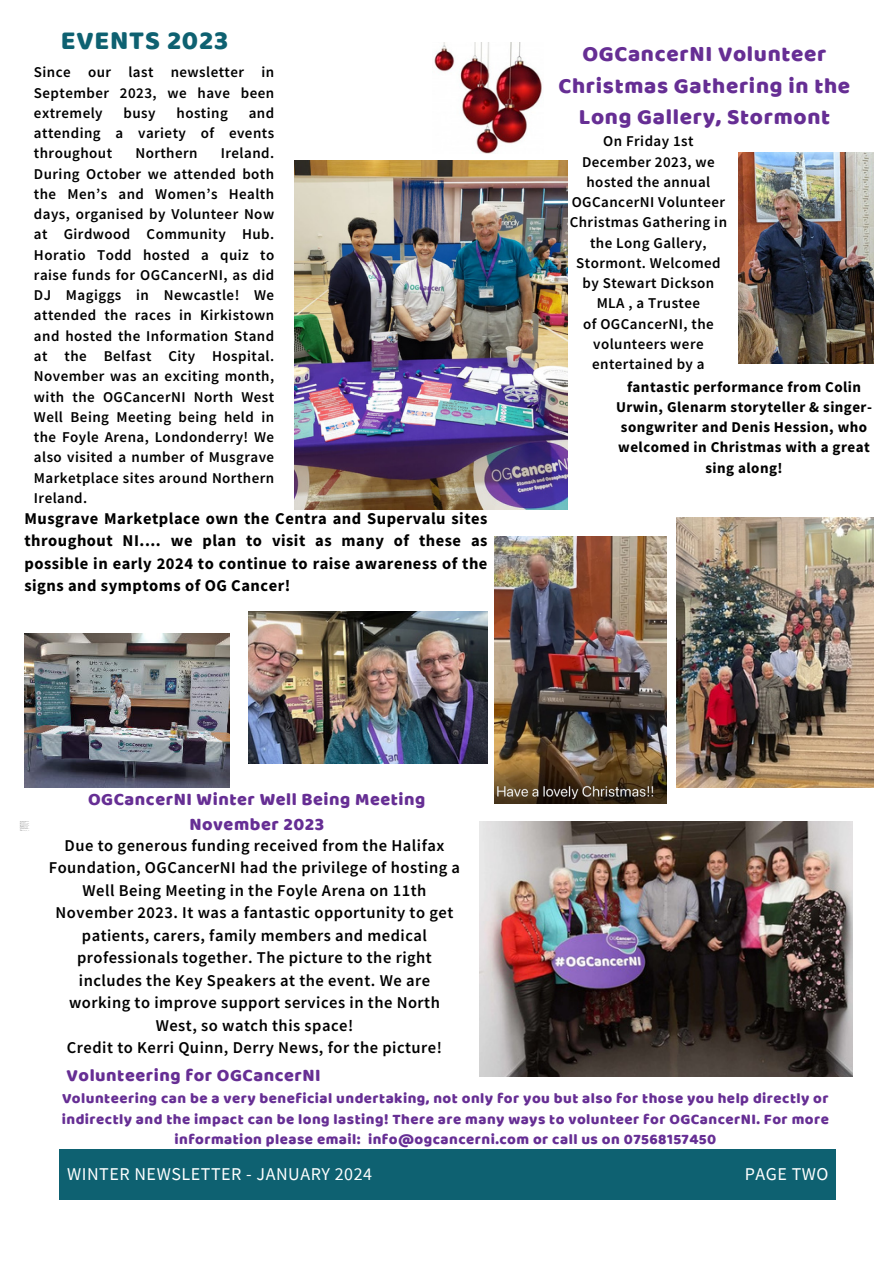
<style>
.page{position:relative;width:893px;height:1264px;background:#fff}
.page>*{position:absolute;margin:0;border:0;box-sizing:border-box;transform-origin:0 0}
.t1{font:27px "Baloo";letter-spacing:.03em;color:#0e6171}
.t2{font:22.5px/31.5px "Baloo";letter-spacing:.03em;color:#662e94;text-align:center}
.t3{font:18px/24.8px "Baloo";letter-spacing:.03em;color:#662e94;text-align:center}
.t4{font:18px "Source Sans Pro";letter-spacing:.03em;color:#fff}
.t5{font:600 16.5px/22.5px "Source Sans Pro";letter-spacing:.03em;color:#000;text-align:center}
.t6{font:700 16.5px/22.5px "Source Sans Pro";letter-spacing:.03em;color:#000;text-align:justify}
.t7{font:600 15px/20.2px "Source Sans Pro";letter-spacing:.03em;color:#000;text-align:justify}
.t8{font:15px/20.2px "Baloo";letter-spacing:.03em;color:#662e94;text-align:center}
.t9{font:700 15px/20.2px "Source Sans Pro";letter-spacing:.03em;color:#000;text-align:center}
</style>
<div class="page">
<div style="left:60px;top:1148px;width:775px;height:51px;background:#0e6171"></div>
<img style="left:738px;top:153px;width:135px;height:210px">
<img style="left:676px;top:517px;width:197px;height:270px">
<img style="left:494px;top:536px;width:172px;height:268px">
<img style="left:294px;top:160px;width:273px;height:349px">
<img style="left:248px;top:612px;width:240px;height:151px">
<img style="left:24px;top:633px;width:205px;height:155px">
<img style="left:479px;top:821px;width:373px;height:255px">
<img style="left:434px;top:43px;width:108px;height:110px">
<h1 class="t1" style="left:61px;top:24px;width:168px">EVENTS 2023</h1>
<p class="t7" style="left:34px;top:62px;width:242px">Since our last newsletter in September 2023, we have been extremely</p>
<p class="t7" style="left:124px;top:103px;width:34px">busy</p>
<p class="t7" style="left:176px;top:103px;width:53px">hosting</p>
<p class="t7" style="left:34px;top:103px;width:242px;text-indent:215px">and attending a variety of events throughout</p>
<p class="t7" style="left:34px;top:143px;width:242px;text-indent:187px">Ireland.<br>During October we attended both the Men’s and Women’s Health days, organised by Volunteer Now at Girdwood Community Hub.<br>Horatio Todd hosted a quiz to raise funds for OGCancerNI, as did DJ Magiggs in Newcastle! We attended the races in Kirkistown and hosted the Information Stand at the Belfast City Hospital.<br>November was an exciting month, with the OGCancerNI North West Well Being Meeting being held in the Foyle Arena, Londonderry! We also visited a number of Musgrave Marketplace sites around Northern Ireland.</p>
<p class="t6" style="left:24px;top:507px;width:464px">Musgrave Marketplace own the Centra and Supervalu sites throughout NI.... we plan to visit as many of these as possible in early 2024 to continue to raise awareness of the signs and symptoms of OG Cancer!</p>
<p class="t7" style="left:135px;top:143px;width:64px">Northern</p>
<h2 class="t2" style="left:558px;top:38px;width:293px">OGCancerNI Volunteer<br>Christmas Gathering in the<br>Long Gallery, Stormont</h2>
<p class="t7" style="left:569px;top:131px;width:159px;text-align:center">On Friday 1st<br>December 2023, we hosted the annual<br>OGCancerNI Volunteer<br>Christmas Gathering in the Long Gallery,<br>Stormont. Welcomed by Stewart Dickson<br>MLA , a Trustee<br>of OGCancerNI, the volunteers were entertained by a</p>
<p class="t9" style="left:616px;top:376px;width:257px">fantastic performance from Colin<br>Urwin, Glenarm storyteller &amp; singer&shy;songwriter and Denis Hession, who welcomed in Christmas with a great sing along!</p>
<p class="t3" style="left:88px;top:786px;width:339px">OGCancerNI Winter Well Being Meeting<br>November 2023</p>
<p class="t5" style="left:49px;top:834px;width:413px">Due to generous funding received from the Halifax Foundation, OGCancerNI had the privilege of hosting a Well Being Meeting in the Foyle Arena on 11th November 2023. It was a fantastic opportunity to get patients, carers, family members and medical professionals together. The picture to the right includes the Key Speakers at the event. We are working to improve support services in the North West, so watch this space!<br>Credit to Kerri Quinn, Derry News, for the picture!</p>
<p class="t3" style="left:67px;top:1062px;width:255px">Volunteering for OGCancerNI</p>
<p class="t8" style="left:62px;top:1087px;width:768px">Volunteering can be a very beneficial undertaking, not only for you but also for those you help directly or indirectly and the impact can be long lasting! There are many ways to volunteer for OGCancerNI. For more information please email: info@ogcancerni.com or call us on 07568157450</p>
<p class="t4" style="left:67px;top:1162px;width:306px">WINTER NEWSLETTER - JANUARY 2024</p>
<p class="t4" style="left:744px;top:1162px;width:85px">PAGE TWO</p>
</div>
